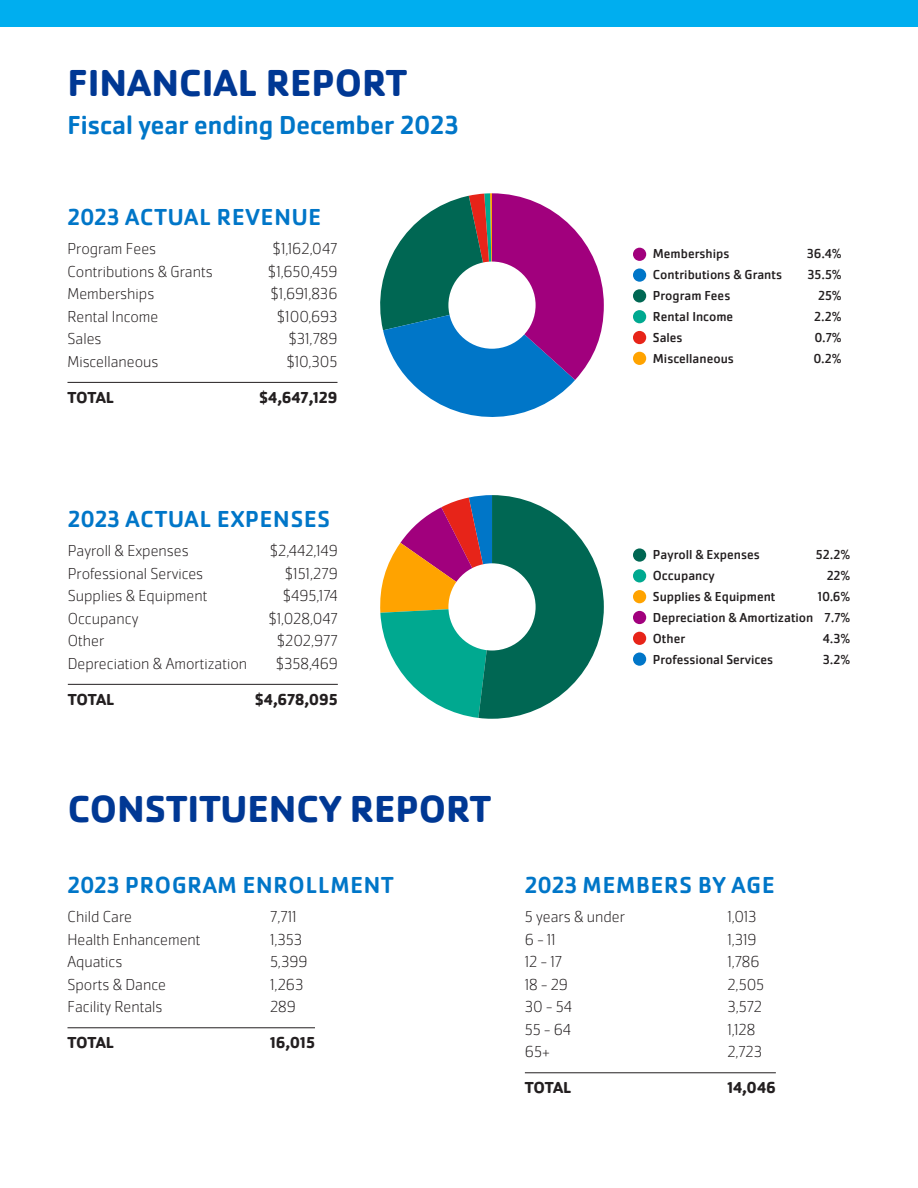
<style>
.page{position:relative;width:918px;height:1188px;background:#fff}
.page>*{position:absolute;margin:0;border:0;box-sizing:border-box;transform-origin:0 0}
.Heading{font:700 39px "Cachet Pro";color:#003894}
.Subheading{font:500 27px "Cachet Pro";color:#0076c8}
.Subheading-2{font:500 24px "Cachet Pro";letter-spacing:.035em;color:#0076c8}
.Body{font:200 16.5px "Cachet Pro";color:#231f20}
.Body-2{font:700 16.5px "Cachet Pro";letter-spacing:-.005em;color:#231f20}
.Body-3{font:13.5px "Cachet Pro";color:#231f20}
</style>
<div class="page">
<hr style="left:68px;top:1028px;width:247px;height:1px;background:#231f20">
<hr style="left:525px;top:1073px;width:251px;height:1px;background:#231f20">
<hr style="left:68px;top:382px;width:270px;height:1px;background:#231f20">
<hr style="left:68px;top:684px;width:270px;height:1px;background:#231f20">
<div style="left:0;top:0;width:918px;height:27px;background:#00aeef"></div>
<div style="left:633px;top:248px;width:13px;height:13px;background:#a1007d;border-radius:50%"></div>
<div style="left:633px;top:548px;width:13px;height:14px;background:#006753;border-radius:50%"></div>
<div style="left:633px;top:268px;width:13px;height:14px;background:#0076c8;border-radius:50%"></div>
<div style="left:633px;top:569px;width:13px;height:13px;background:#00a990;border-radius:50%"></div>
<div style="left:633px;top:289px;width:13px;height:14px;background:#006753;border-radius:50%"></div>
<div style="left:633px;top:590px;width:13px;height:13px;background:#ffa300;border-radius:50%"></div>
<div style="left:633px;top:310px;width:13px;height:13px;background:#00a990;border-radius:50%"></div>
<div style="left:633px;top:611px;width:13px;height:13px;background:#a1007d;border-radius:50%"></div>
<div style="left:633px;top:331px;width:13px;height:13px;background:#e72419;border-radius:50%"></div>
<div style="left:633px;top:632px;width:13px;height:13px;background:#e72419;border-radius:50%"></div>
<div style="left:633px;top:352px;width:13px;height:13px;background:#ffa300;border-radius:50%"></div>
<div style="left:633px;top:653px;width:13px;height:13px;background:#0076c8;border-radius:50%"></div>
<svg style="left:380px;top:193px;width:224px;height:224px"></svg>
<div style="left:448px;top:262px;width:88px;height:87px;background:#fff;border-radius:50%"></div>
<svg style="left:380px;top:495px;width:224px;height:224px"></svg>
<div style="left:448px;top:563px;width:88px;height:88px;background:#fff;border-radius:50%"></div>
<p class="Heading" style="left:68px;top:59px;width:341px">FINANCIAL REPORT</p>
<p class="Subheading" style="left:68px;top:110px;width:393px">Fiscal year ending December 2023</p>
<p class="Subheading-2" style="left:68px;top:203px;width:255px">2023 ACTUAL REVENUE</p>
<p class="Body" style="left:68px;top:240px;width:90px">Program Fees</p>
<p class="Body" style="left:273px;top:240px;width:66px">$1,162,047</p>
<p class="Body" style="left:68px;top:262px;width:147px">Contributions &amp; Grants</p>
<p class="Body" style="left:268px;top:262px;width:71px">$1,650,459</p>
<p class="Body" style="left:68px;top:285px;width:88px">Memberships</p>
<p class="Body" style="left:271px;top:285px;width:68px">$1,691,836</p>
<p class="Body" style="left:68px;top:307px;width:92px">Rental Income</p>
<p class="Body" style="left:277px;top:307px;width:62px">$100,693</p>
<p class="Body" style="left:68px;top:330px;width:36px">Sales</p>
<p class="Body" style="left:289px;top:330px;width:50px">$31,789</p>
<p class="Body" style="left:68px;top:352px;width:93px">Miscellaneous</p>
<p class="Body" style="left:286px;top:352px;width:53px">$10,305</p>
<p class="Body-2" style="left:68px;top:387px;width:48px">TOTAL</p>
<p class="Body-2" style="left:259px;top:387px;width:80px">$4,647,129</p>
<p class="Body-3" style="left:653px;top:245px;width:78px">Memberships</p>
<p class="Body-3" style="left:807px;top:245px;width:36px">36.4%</p>
<p class="Body-3" style="left:653px;top:266px;width:131px">Contributions &amp; Grants</p>
<p class="Body-3" style="left:808px;top:266px;width:36px">35.5%</p>
<p class="Body-3" style="left:653px;top:287px;width:79px">Program Fees</p>
<p class="Body-3" style="left:818px;top:287px;width:25px">25%</p>
<p class="Body-3" style="left:653px;top:308px;width:82px">Rental Income</p>
<p class="Body-3" style="left:814px;top:308px;width:29px">2.2%</p>
<p class="Body-3" style="left:653px;top:329px;width:31px">Sales</p>
<p class="Body-3" style="left:814px;top:329px;width:29px">0.7%</p>
<p class="Body-3" style="left:653px;top:350px;width:83px">Miscellaneous</p>
<p class="Body-3" style="left:813px;top:350px;width:30px">0.2%</p>
<p class="Subheading-2" style="left:68px;top:505px;width:264px">2023 ACTUAL EXPENSES</p>
<p class="Body" style="left:68px;top:542px;width:122px">Payroll &amp; Expenses</p>
<p class="Body" style="left:270px;top:542px;width:69px">$2,442,149</p>
<p class="Body" style="left:68px;top:564px;width:137px">Professional Services</p>
<p class="Body" style="left:285px;top:564px;width:54px">$151,279</p>
<p class="Body" style="left:68px;top:587px;width:141px">Supplies &amp; Equipment</p>
<p class="Body" style="left:283px;top:587px;width:57px">$495,174</p>
<p class="Body" style="left:68px;top:609px;width:72px">Occupancy</p>
<p class="Body" style="left:268px;top:609px;width:71px">$1,028,047</p>
<p class="Body" style="left:68px;top:632px;width:38px">Other</p>
<p class="Body" style="left:277px;top:632px;width:63px">$202,977</p>
<p class="Body" style="left:68px;top:654px;width:181px">Depreciation &amp; Amortization</p>
<p class="Body" style="left:276px;top:654px;width:64px">$358,469</p>
<p class="Body-2" style="left:68px;top:689px;width:48px">TOTAL</p>
<p class="Body-2" style="left:255px;top:689px;width:85px">$4,678,095</p>
<p class="Body-3" style="left:653px;top:547px;width:108px">Payroll &amp; Expenses</p>
<p class="Body-3" style="left:816px;top:547px;width:36px">52.2%</p>
<p class="Body-3" style="left:653px;top:568px;width:64px">Occupancy</p>
<p class="Body-3" style="left:827px;top:568px;width:25px">22%</p>
<p class="Body-3" style="left:653px;top:589px;width:124px">Supplies &amp; Equipment</p>
<p class="Body-3" style="left:818px;top:589px;width:34px">10.6%</p>
<p class="Body-3" style="left:653px;top:610px;width:199px">Depreciation &amp; Amortization 7.7%</p>
<p class="Body-3" style="left:653px;top:631px;width:34px">Other</p>
<p class="Body-3" style="left:823px;top:631px;width:29px">4.3%</p>
<p class="Body-3" style="left:653px;top:652px;width:122px">Professional Services</p>
<p class="Body-3" style="left:823px;top:652px;width:29px">3.2%</p>
<p class="Heading" style="left:68px;top:785px;width:425px">CONSTITUENCY REPORT</p>
<p class="Subheading-2" style="left:68px;top:871px;width:328px">2023 PROGRAM ENROLLMENT</p>
<p class="Body" style="left:68px;top:907px;width:66px">Child Care</p>
<p class="Body" style="left:270px;top:907px;width:28px">7,711</p>
<p class="Body" style="left:68px;top:930px;width:135px">Health Enhancement</p>
<p class="Body" style="left:270px;top:930px;width:34px">1,353</p>
<p class="Body" style="left:68px;top:952px;width:57px">Aquatics</p>
<p class="Body" style="left:270px;top:952px;width:39px">5,399</p>
<p class="Body" style="left:68px;top:975px;width:100px">Sports &amp; Dance</p>
<p class="Body" style="left:270px;top:975px;width:35px">1,263</p>
<p class="Body" style="left:68px;top:997px;width:97px">Facility Rentals</p>
<p class="Body" style="left:270px;top:997px;width:27px">289</p>
<p class="Body-2" style="left:68px;top:1032px;width:48px">TOTAL</p>
<p class="Body-2" style="left:270px;top:1032px;width:46px">16,015</p>
<p class="Subheading-2" style="left:525px;top:871px;width:251px">2023 MEMBERS BY AGE</p>
<p class="Body" style="left:525px;top:907px;width:102px">5 years &amp; under</p>
<p class="Body" style="left:727px;top:907px;width:31px">1,013</p>
<p class="Body" style="left:525px;top:930px;width:32px">6 - 11</p>
<p class="Body" style="left:727px;top:930px;width:31px">1,319</p>
<p class="Body" style="left:525px;top:952px;width:39px">12 - 17</p>
<p class="Body" style="left:727px;top:952px;width:34px">1,786</p>
<p class="Body" style="left:525px;top:975px;width:45px">18 - 29</p>
<p class="Body" style="left:727px;top:975px;width:38px">2,505</p>
<p class="Body" style="left:525px;top:997px;width:49px">30 - 54</p>
<p class="Body" style="left:727px;top:997px;width:36px">3,572</p>
<p class="Body" style="left:525px;top:1020px;width:48px">55 - 64</p>
<p class="Body" style="left:727px;top:1020px;width:30px">1,128</p>
<p class="Body" style="left:525px;top:1042px;width:26px">65+</p>
<p class="Body" style="left:727px;top:1042px;width:36px">2,723</p>
<p class="Body-2" style="left:525px;top:1077px;width:48px">TOTAL</p>
<p class="Body-2" style="left:727px;top:1077px;width:50px">14,046</p>
</div>
